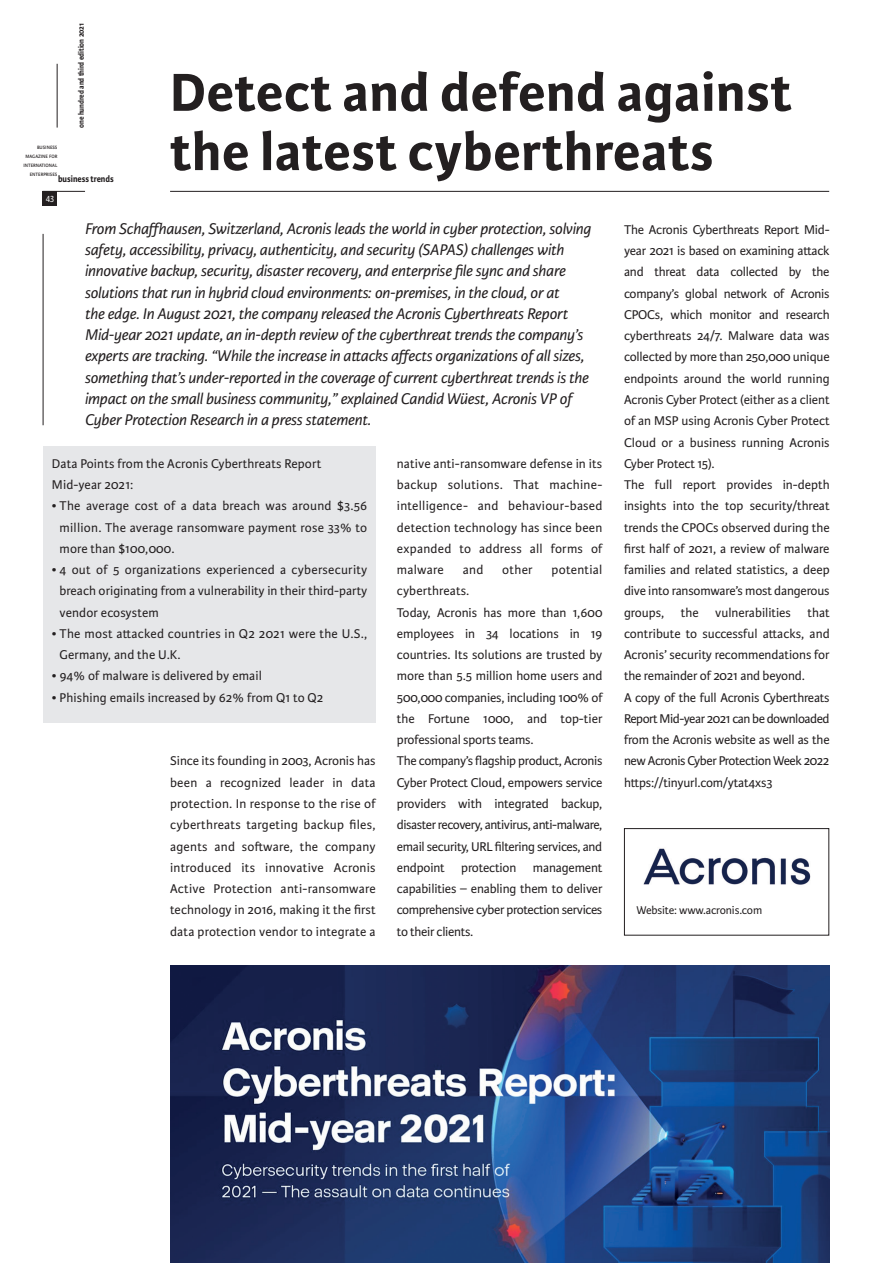
<style>
.page{position:relative;width:893px;height:1263px;background:#fff}
.page>*{position:absolute;margin:0;border:0;box-sizing:border-box;transform-origin:0 0}
.Heading{font:700 57px/59.2px "Karmina Sans";letter-spacing:.01em;color:#231f20}
.Intro{font:italic 16.5px/21.3px "Karmina Sans";letter-spacing:-.01em;color:#231f20}
.Body{font:13.5px/21.3px "Karmina Sans";color:#231f20;text-align:justify}
.Body-2{font:13.5px/21.3px "Karmina Sans";letter-spacing:.02em;color:#231f20}
.Adres{font:12px "Karmina Sans";letter-spacing:-.01em;color:#231f20}
.t1{font:700 9.75px "Karmina Sans";color:#231f20;scale:.9 1}
.t2{font:9.75px "Karmina Sans";color:#fff;scale:.9 1}
.t3{font:700 8.25px "Karmina Sans";color:#231f20;scale:.9 1}
.t4{font:6.75px/9px "Karmina Sans";color:#231f20;text-align:right;scale:.9 1}
</style>
<div class="page">
<hr style="left:170px;top:191px;width:659px;height:1px;background:#231f20">
<hr style="left:43px;top:191px;width:42px;height:1px;background:#231f20">
<hr style="left:57px;top:64px;width:1px;height:64px;background:#231f20">
<div style="left:43px;top:191px;width:14px;height:15px;background:#231f20"></div>
<hr style="left:43px;top:234px;width:1px;height:191px;background:#231f20">
<div style="left:624px;top:828px;width:205px;height:107px;border:1px solid #231f20"></div>
<div style="left:43px;top:446px;width:333px;height:277px;background:#e6e7e9"></div>
<img style="left:643px;top:848px;width:168px;height:37px">
<img style="left:170px;top:965px;width:659px;height:298px">
<p class="t3" style="left:76px;top:128px;width:118px;rotate:-90deg">one hundred and third edition 2021</p>
<p class="t4" style="left:23px;top:142px;width:39px">business magazine for international enterprises</p>
<p class="t1" style="left:58px;top:173px;width:63px">business trends</p>
<p class="t2" style="left:46px;top:194px;width:11px">43</p>
<p class="Heading" style="left:170px;top:64px;width:623px">Detect and defend against the latest cyberthreats</p>
<p class="Intro" style="left:85px;top:218px;width:508px">From Schaffhausen, Switzerland, Acronis leads the world in cyber protection, solving safety, accessibility, privacy, authenticity, and security (SAPAS) challenges with innovative backup, security, disaster recovery, and enterprise file sync and share solutions that run in hybrid cloud environments: on-premises, in the cloud, or at<br>the edge. In August 2021, the company released the Acronis Cyberthreats Report Mid-year 2021 update, an in-depth review of the cyberthreat trends the company’s experts are tracking. “While the increase in attacks affects organizations of all sizes, something that’s under-reported in the coverage of current cyberthreat trends is the impact on the small business community,” explained Candid Wüest, Acronis VP of Cyber Protection Research in a press statement.</p>
<p class="Body" style="left:624px;top:219px;width:207px">The Acronis Cyberthreats Report Mid&shy;year 2021 is based on examining attack and threat data collected by the company’s global network of Acronis CPOCs, which monitor and research cyberthreats 24/7. Malware data was collected by more than 250,000 unique endpoints around the world running Acronis Cyber Protect (either as a client of an MSP using Acronis Cyber Protect Cloud or a business running Acronis Cyber Protect 15).</p>
<p class="Body" style="left:624px;top:474px;width:207px">The full report provides in-depth insights into the top security/threat trends the CPOCs observed during the first half of 2021, a review of malware families and related statistics, a deep dive into ransomware’s most dangerous groups, the vulnerabilities that contribute to successful attacks, and Acronis’ security recommendations for the remainder of 2021 and beyond.</p>
<p class="Body" style="left:624px;top:687px;width:207px">A copy of the full Acronis Cyberthreats Report Mid-year 2021 can be downloaded from the Acronis website as well as the new Acronis Cyber Protection Week 2022</p>
<p class="Body" style="left:624px;top:772px;width:150px">https://tinyurl.com/ytat4xs3</p>
<p class="Body" style="left:52px;top:453px;width:271px">Data Points from the Acronis Cyberthreats Report</p>
<p class="Body" style="left:52px;top:474px;width:83px">Mid-year 2021:</p>
<p class="Body" style="left:60px;top:495px;width:309px;text-indent:-8px">• The average cost of a data breach was around $3.56 million. The average ransomware payment rose 33% to more than $100,000.</p>
<p class="Body" style="left:60px;top:559px;width:309px;text-indent:-8px">• 4 out of 5 organizations experienced a cybersecurity breach originating from a vulnerability in their third-party vendor ecosystem</p>
<p class="Body-2" style="left:60px;top:623px;width:309px;text-indent:-8px">• The most attacked countries in Q2 2021 were the U.S.,<br>Germany, and the U.K.</p>
<p class="Body" style="left:52px;top:666px;width:211px">• 94% of malware is delivered by email</p>
<p class="Body" style="left:52px;top:687px;width:273px">• Phishing emails increased by 62% from Q1 to Q2</p>
<p class="Body" style="left:397px;top:453px;width:207px">native anti-ransomware defense in its backup solutions. That machine&shy;intelligence- and behaviour-based detection technology has since been expanded to address all forms of malware</p>
<p class="Body" style="left:463px;top:559px;width:22px">and</p>
<p class="Body" style="left:502px;top:559px;width:32px">other</p>
<p class="Body-2" style="left:552px;top:559px;width:52px">potential</p>
<p class="Body" style="left:397px;top:581px;width:74px">cyberthreats.</p>
<p class="Body" style="left:397px;top:602px;width:207px">Today, Acronis has more than 1,600 employees in 34 locations in 19 countries. Its solutions are trusted by more than 5.5 million home users and 500,000 companies, including 100% of the Fortune 1000, and top-tier professional sports teams.</p>
<p class="Body" style="left:397px;top:751px;width:207px">The company’s flagship product, Acronis Cyber Protect Cloud, empowers service providers with integrated backup, disaster recovery, antivirus, anti-malware, email security, URL filtering services, and endpoint protection management capabilities – enabling them to deliver comprehensive cyber protection services to their clients.</p>
<p class="Body" style="left:170px;top:751px;width:207px">Since its founding in 2003, Acronis has been a recognized leader in data protection. In response to the rise of cyberthreats targeting backup files, agents and software, the company introduced its innovative Acronis Active Protection anti-ransomware technology in 2016, making it the first data protection vendor to integrate a</p>
<p class="Adres" style="left:636px;top:904px;width:127px">Website: www.acronis.com</p>
</div>
